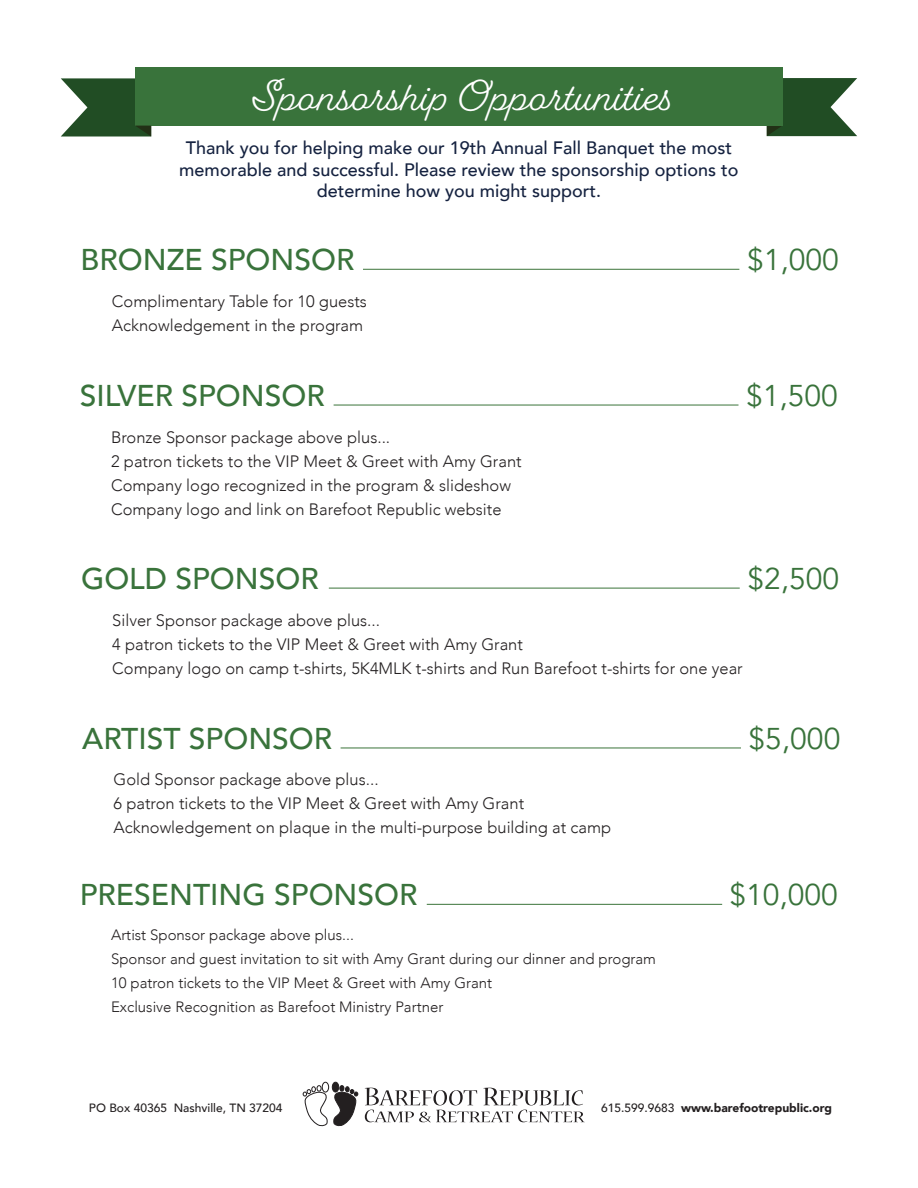
<style>
.page{position:relative;width:918px;height:1188px;background:#fff}
.page>*{position:absolute;margin:0;border:0;box-sizing:border-box;transform-origin:0 0}
.t1{font:39px "Fairwater Script";color:#fff}
.t2{font:500 30px "Avenir";color:#39733b}
.t3{font:30px "Avenir";color:#39733b}
.t4{font:500 18px/21.6px "Avenir";color:#152240;text-align:center}
.t5{font:300 16.5px "Avenir";color:#231f20}
.t6{font:300 15px "Avenir";color:#231f20}
.t7{font:900 12px "Avenir";color:#231f20}
.t8{font:500 12px "Avenir";color:#231f20}
.s1{font-weight:500}
</style>
<div class="page">
<svg style="left:365px;top:1088px;width:220px;height:34px"></svg>
<div style="left:332px;top:1082px;width:7px;height:10px;background:#231f20;border-radius:50%"></div>
<div style="left:332px;top:1082px;width:7px;height:10px;border:1px solid #231f20;border-radius:50%"></div>
<div style="left:322px;top:1082px;width:7px;height:10px;border:1px solid #231f20;border-radius:50%"></div>
<svg style="left:303px;top:1085px;width:55px;height:42px"></svg>
<svg style="left:767px;top:78px;width:90px;height:58px"></svg>
<div style="left:135px;top:68px;width:648px;height:58px;background:#39733b"></div>
<svg style="left:61px;top:78px;width:90px;height:58px"></svg>
<hr style="left:363px;top:269px;width:376px;height:1px;background:#3b743a">
<hr style="left:334px;top:405px;width:405px;height:1px;background:#3b743a">
<hr style="left:329px;top:588px;width:411px;height:1px;background:#3b743a">
<hr style="left:341px;top:748px;width:400px;height:1px;background:#3b743a">
<hr style="left:427px;top:904px;width:295px;height:1px;background:#3b743a">
<p class="t1" style="left:252px;top:74px;width:423px">Sponsorship Opportunities</p>
<p class="t4" style="left:179px;top:136px;width:561px">Thank you for helping make our 19th Annual Fall Banquet the most memorable and successful. Please review the sponsorship options to determine how you might support.</p>
<p class="t2" style="left:81px;top:234px;width:275px">BRONZE SPONSOR</p>
<p class="t5" style="left:112px;top:291px;width:256px">Complimentary Table for 10 guests</p>
<p class="t5" style="left:112px;top:315px;width:253px">Acknowledgement in the program</p>
<p class="t3" style="left:747px;top:242px;width:93px">$1,000</p>
<p class="t2" style="left:80px;top:370px;width:247px">SILVER SPONSOR</p>
<p class="t5" style="left:111px;top:427px;width:281px">Bronze Sponsor package above plus...</p>
<p class="t5" style="left:111px;top:451px;width:412px">2 patron tickets to the VIP Meet &amp; Greet with Amy Grant</p>
<p class="t5" style="left:111px;top:475px;width:401px">Company logo recognized in the program &amp; slideshow</p>
<p class="t5" style="left:111px;top:499px;width:392px">Company logo and link on Barefoot Republic website</p>
<p class="t3" style="left:746px;top:378px;width:93px">$1,500</p>
<p class="t3" style="left:747px;top:561px;width:93px">$2,500</p>
<p class="t2" style="left:81px;top:553px;width:239px">GOLD SPONSOR</p>
<p class="t5" style="left:112px;top:610px;width:269px">Silver Sponsor package above plus...</p>
<p class="t5" style="left:112px;top:634px;width:412px">4 patron tickets to the VIP Meet &amp; Greet with Amy Grant</p>
<p class="t5" style="left:112px;top:658px;width:632px">Company logo on camp t-shirts, 5K4MLK t-shirts and Run Barefoot t-shirts for one year</p>
<p class="t2" style="left:82px;top:713px;width:251px">ARTIST SPONSOR</p>
<p class="t5" style="left:114px;top:770px;width:267px">Gold Sponsor package above plus...</p>
<p class="t5" style="left:114px;top:794px;width:412px">6 patron tickets to the VIP Meet &amp; Greet with Amy Grant</p>
<p class="t5" style="left:114px;top:818px;width:499px">Acknowledgement on plaque in the multi-purpose building at camp</p>
<p class="t2" style="left:80px;top:869px;width:339px">PRESENTING SPONSOR</p>
<p class="t6" style="left:111px;top:926px;width:244px">Artist Sponsor package above plus...</p>
<p class="t6" style="left:111px;top:950px;width:547px">Sponsor and guest invitation to sit with Amy Grant during our dinner and program</p>
<p class="t6" style="left:111px;top:974px;width:383px">10 patron tickets to the VIP Meet &amp; Greet with Amy Grant</p>
<p class="t6" style="left:111px;top:998px;width:334px">Exclusive Recognition as Barefoot Ministry Partner</p>
<p class="t3" style="left:749px;top:721px;width:93px">$5,000</p>
<p class="t3" style="left:729px;top:877px;width:110px">$10,000</p>
<p class="t8" style="left:89px;top:1098px;width:195px">PO Box 40365 Nashville, TN 37204</p>
<p class="t7" style="left:601px;top:1098px;width:232px"><span class="s1">615.599.9683</span> www.barefootrepublic.org</p>
</div>
